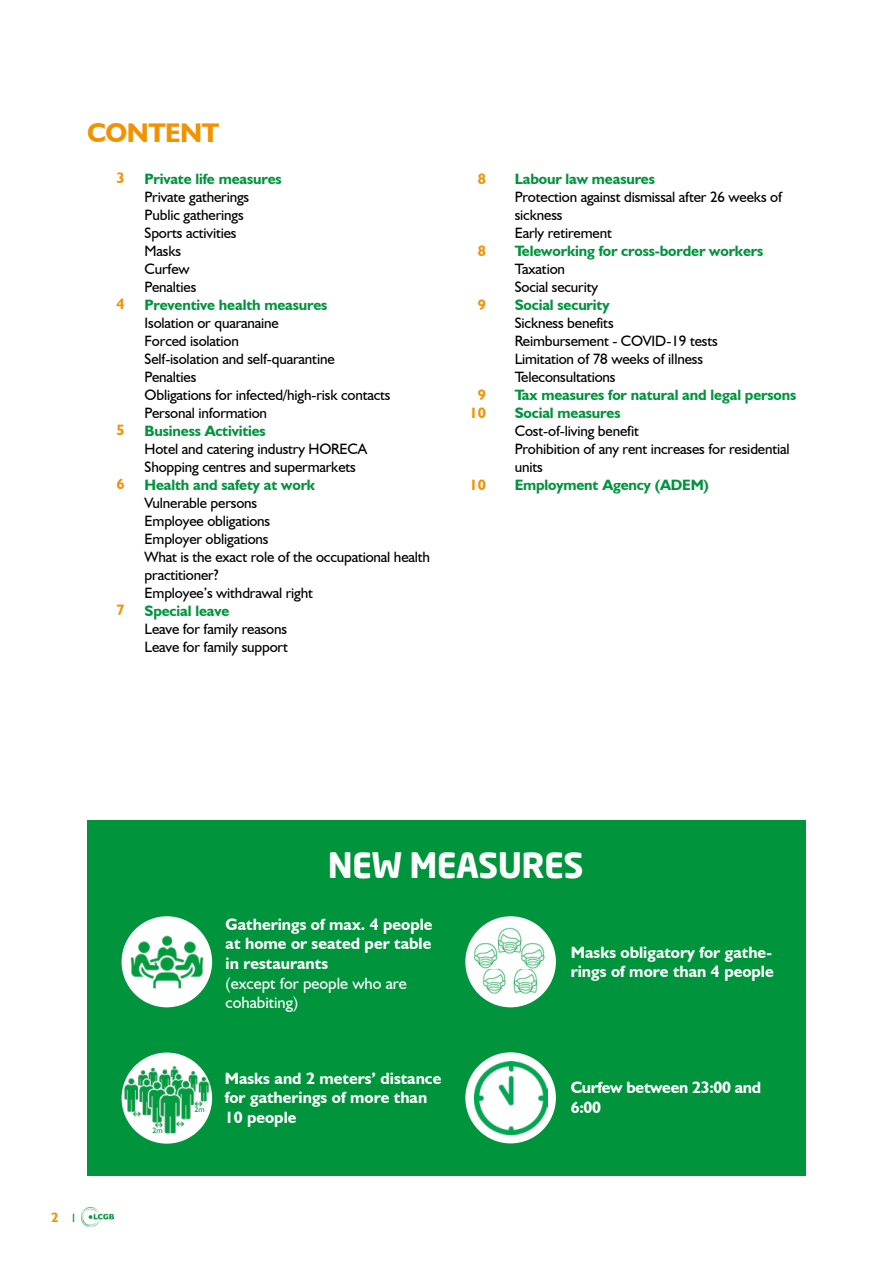
<style>
.page{position:relative;width:893px;height:1263px;background:#fff}
.page>*{position:absolute;margin:0;border:0;box-sizing:border-box;transform-origin:0 0}
.t1{font:700 34.35px "Neo Sans";letter-spacing:-.02em;color:#fff}
.t2{font:700 27px "Humanist 521 BT";letter-spacing:-.02em;color:#f39200}
.t3{font:700 16.35px/19.6px "Humanist 521 BT";color:#fff}
.t4{font:16.35px/19.6px "Humanist 521 BT";color:#fff}
.t5{font:700 16.35px/19.6px "Humanist 521 BT";letter-spacing:-.02em;color:#fff}
.t6{font:15px/18px "Humanist 521 BT";letter-spacing:-.01em;color:#000}
.t7{font:700 15px/18px "Humanist 521 BT";letter-spacing:-.01em;color:#00943c}
.t8{font:700 15px/18px "Humanist 521 BT";color:#f39200;text-align:center}
.t9{font:700 13.5px "Humanist 521 BT";color:#f39200}
.t10{font:10.95px "Wingdings 3";color:#00943c}
.t11{font:7.8px "Humanist 521 BT";color:#00943c}
.s1{font-weight:400;font-size:12px;color:#009b3e}
</style>
<div class="page">
<img style="left:81px;top:1208px;width:32px;height:18px">
<div style="left:87px;top:821px;width:719px;height:355px;background:#00943c"></div>
<div style="left:465px;top:1052px;width:91px;height:91px;background:#fff;border-radius:50%"></div>
<img style="left:474px;top:1061px;width:73px;height:73px">
<div style="left:122px;top:916px;width:90px;height:91px;background:#fff;border-radius:50%"></div>
<img style="left:125px;top:931px;width:84px;height:62px">
<div style="left:465px;top:916px;width:91px;height:91px;background:#fff;border-radius:50%"></div>
<img style="left:497px;top:927px;width:25px;height:27px">
<img style="left:482px;top:968px;width:56px;height:25px">
<img style="left:474px;top:942px;width:24px;height:26px">
<img style="left:521px;top:942px;width:24px;height:26px">
<img style="left:123px;top:1052px;width:88px;height:88px">
<h2 class="t2" style="left:87px;top:116px;width:134px">CONTENT</h2>
<p class="t7" style="left:145px;top:170px;width:139px">Private life measures</p>
<p class="t6" style="left:145px;top:188px;width:106px">Private gatherings<br>Public gatherings<br>Sports activities<br>Masks<br>Curfew<br>Penalties</p>
<p class="t7" style="left:145px;top:296px;width:184px">Preventive health measures</p>
<p class="t6" style="left:145px;top:314px;width:247px">Isolation or quaranaine<br>Forced isolation<br>Self-isolation and self-quarantine<br>Penalties<br>Obligations for infected/high-risk contacts<br>Personal information</p>
<p class="t7" style="left:145px;top:422px;width:123px">Business Activities</p>
<p class="t6" style="left:145px;top:440px;width:224px">Hotel and catering industry HORECA<br>Shopping centres and supermarkets</p>
<p class="t7" style="left:145px;top:476px;width:172px">Health and safety at work</p>
<p class="t6" style="left:145px;top:494px;width:287px">Vulnerable persons<br>Employee obligations<br>Employer obligations<br>What is the exact role of the occupational health practitioner?<br>Employee’s withdrawal right</p>
<p class="t7" style="left:145px;top:602px;width:86px">Special leave</p>
<p class="t6" style="left:145px;top:620px;width:145px">Leave for family reasons<br>Leave for family support</p>
<p class="t8" style="left:116px;top:168px;width:10px">3</p>
<p class="t8" style="left:116px;top:294px;width:10px">4</p>
<p class="t8" style="left:116px;top:420px;width:10px">5</p>
<p class="t8" style="left:116px;top:474px;width:10px">6</p>
<p class="t8" style="left:116px;top:600px;width:10px">7</p>
<p class="t8" style="left:478px;top:170px;width:10px">8</p>
<p class="t8" style="left:478px;top:242px;width:10px">8</p>
<p class="t8" style="left:478px;top:296px;width:10px">9</p>
<p class="t8" style="left:470px;top:386px;width:18px">9<br>10</p>
<p class="t8" style="left:470px;top:476px;width:18px">10</p>
<p class="t7" style="left:515px;top:170px;width:142px">Labour law measures</p>
<p class="t6" style="left:515px;top:188px;width:269px">Protection against dismissal after 26 weeks of sickness<br>Early retirement</p>
<p class="t7" style="left:515px;top:242px;width:250px">Teleworking for cross-border workers</p>
<p class="t6" style="left:515px;top:260px;width:85px">Taxation<br>Social security</p>
<p class="t7" style="left:515px;top:296px;width:96px">Social security</p>
<p class="t6" style="left:515px;top:314px;width:204px">Sickness benefits<br>Reimbursement - COVID-19 tests<br>Limitation of 78 weeks of illness<br>Teleconsultations</p>
<p class="t7" style="left:515px;top:386px;width:283px">Tax measures for natural and legal persons<br>Social measures</p>
<p class="t6" style="left:515px;top:422px;width:276px">Cost-of-living benefit<br>Prohibition of any rent increases for residential units</p>
<p class="t7" style="left:515px;top:476px;width:196px">Employment Agency (ADEM)</p>
<p class="t9" style="left:51px;top:1209px;width:26px">2 <span class="s1">I</span></p>
<h1 class="t1" style="left:328px;top:843px;width:257px">NEW MEASURES</h1>
<p class="t3" style="left:226px;top:914px;width:209px;text-align:justify">Gatherings of max. 4 people at home or seated per table in restaurants</p>
<p class="t4" style="left:226px;top:973px;width:183px">(except for people who are cohabiting)</p>
<p class="t3" style="left:571px;top:942px;width:205px">Masks obligatory for gathe&shy;rings of more than 4 people</p>
<p class="t10" style="left:132px;top:1108px;width:11px">■</p>
<p class="t11" style="left:153px;top:1125px;width:34px">2m■ ■</p>
<p class="t10" style="left:194px;top:1097px;width:11px">■</p>
<p class="t11" style="left:195px;top:1105px;width:12px">2m</p>
<p class="t3" style="left:225px;top:1068px;width:218px">Masks and 2 meters’ distance for gatherings of more than<br>10 people</p>
<p class="t5" style="left:571px;top:1077px;width:192px">Curfew between 23:00 and<br>6:00</p>
</div>
